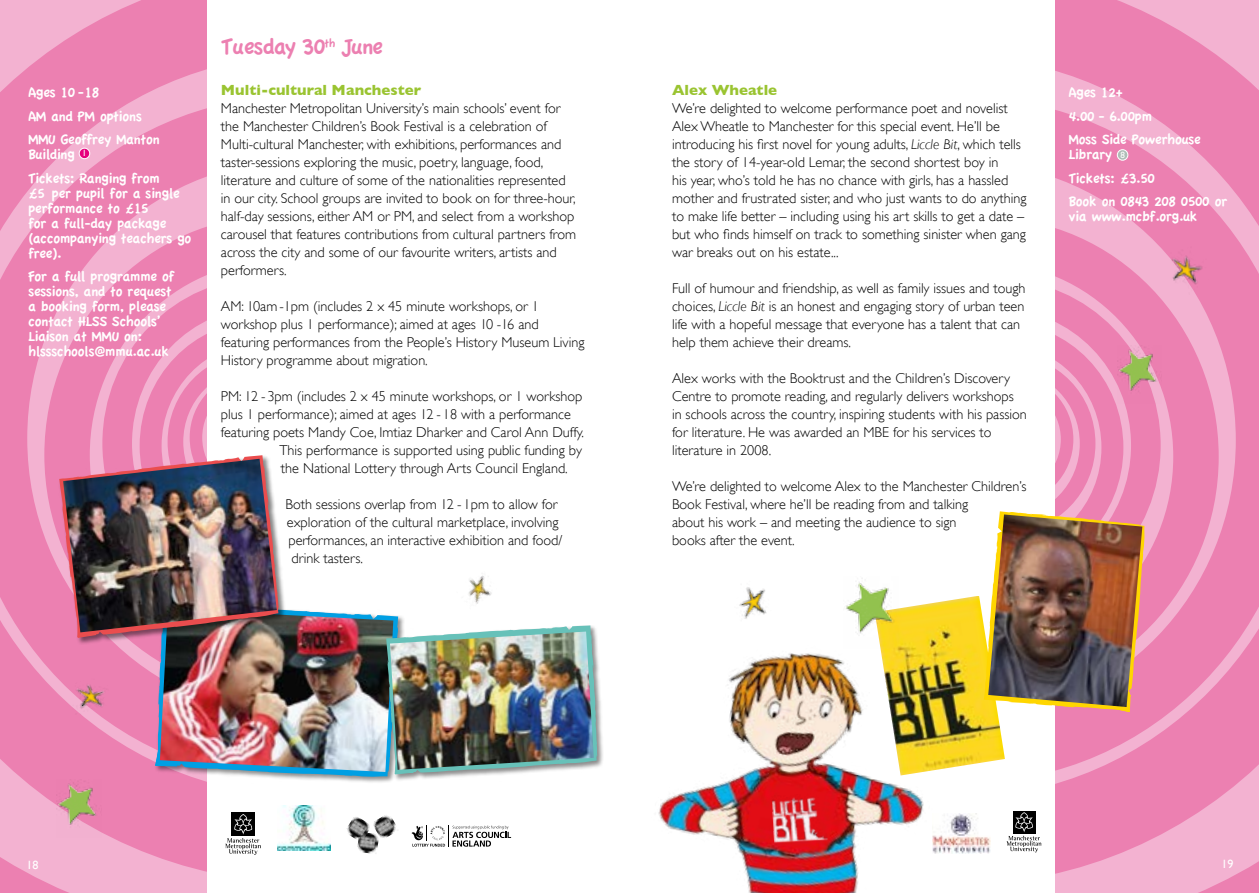
<style>
.page{position:relative;width:1259px;height:893px;background:#fff}
.page>*{position:absolute;margin:0;border:0;box-sizing:border-box;transform-origin:0 0}
.t1{font:24px "Apple Casual";letter-spacing:-.04em;color:#ec80b1}
.t2{font:15px/15px "Apple Casual";letter-spacing:-.04em;color:#fff}
.t3{font:700 15px "Gill Sans";color:#9ac431}
.t4{font:300 14.25px/18px "Gill Sans";color:#000}
.t5{font:12px "Gill Sans";color:#fff}
.t6{font:9px "Gill Sans";color:#fff}
.s1{font-style:italic}
</style>
<div class="page">
<svg style="left:1055px;top:0;width:204px;height:893px;background:#ee8eba"></svg>
<svg style="left:0;top:0;width:206px;height:893px;background:#ee90bb"></svg>
<img style="left:357px;top:840px;width:22px;height:14px">
<img style="left:372px;top:815px;width:26px;height:25px">
<img style="left:346px;top:817px;width:26px;height:26px">
<img style="left:278px;top:806px;width:52px;height:44px">
<div style="left:232px;top:813px;width:23px;height:23px;background:#000"></div>
<svg style="left:225px;top:814px;width:36px;height:41px"></svg>
<img style="left:966px;top:814px;width:24px;height:39px">
<img style="left:898px;top:596px;width:107px;height:169px">
<div style="left:154px;top:604px;width:250px;height:180px;background:#000;opacity:.45"></div>
<div style="left:386px;top:625px;width:218px;height:156px;background:#000;opacity:.45"></div>
<svg style="left:984px;top:279px;width:176px;height:440px"></svg>
<img style="left:988px;top:514px;width:154px;height:193px">
<img style="left:846px;top:578px;width:52px;height:43px">
<img style="left:739px;top:587px;width:28px;height:32px">
<img style="left:57px;top:780px;width:44px;height:58px">
<img style="left:1158px;top:241px;width:55px;height:70px">
<svg style="left:412px;top:825px;width:99px;height:22px"></svg>
<img style="left:53px;top:278px;width:547px;height:502px">
<img style="left:63px;top:459px;width:214px;height:173px">
<div style="left:79px;top:148px;width:11px;height:11px;background:#e6007d;border-radius:50%"></div>
<div style="left:79px;top:148px;width:11px;height:11px;border:1px solid #fff;border-radius:50%"></div>
<div style="left:1117px;top:150px;width:11px;height:10px;background:#aebdb7;border-radius:50%"></div>
<div style="left:1117px;top:149px;width:11px;height:11px;border:1px solid #fff;border-radius:50%"></div>
<div style="left:1012px;top:811px;width:23px;height:23px;background:#000"></div>
<svg style="left:1006px;top:812px;width:35px;height:40px"></svg>
<img style="left:658px;top:621px;width:308px;height:272px">
<img style="left:771px;top:793px;width:56px;height:53px">
<img style="left:1117px;top:346px;width:44px;height:58px">
<h1 class="t1" style="left:221px;top:34px;width:164px">Tuesday 30<sup>th</sup> June</h1>
<p class="t3" style="left:221px;top:81px;width:202px">Multi-cultural Manchester</p>
<p class="t4" style="left:221px;top:100px;width:357px">Manchester Metropolitan University’s main schools’ event for the Manchester Children’s Book Festival is a celebration of Multi-cultural Manchester, with exhibitions, performances and taster-sessions exploring the music, poetry, language, food, literature and culture of some of the nationalities represented in our city. School groups are invited to book on for three-hour, half-day sessions, either AM or PM, and select from a workshop carousel that features contributions from cultural partners from across the city and some of our favourite writers, artists and performers.</p>
<p class="t4" style="left:221px;top:298px;width:365px">AM: 10am -1pm (includes 2 x 45 minute workshops, or 1 workshop plus 1 performance); aimed at ages 10 -16 and featuring performances from the People’s History Museum Living History programme about migration.</p>
<p class="t4" style="left:221px;top:388px;width:363px">PM: 12 -3pm (includes 2 x 45 minute workshops, or 1 workshop</p>
<p class="t4" style="left:221px;top:406px;width:352px">plus 1 performance); aimed at ages 12 - 18 with a performance</p>
<p class="t4" style="left:221px;top:424px;width:364px">featuring poets Mandy Coe, Imtiaz Dharker and Carol Ann Duffy.</p>
<p class="t4" style="left:279px;top:442px;width:304px">This performance is supported using public funding by</p>
<p class="t4" style="left:281px;top:460px;width:288px">the National Lottery through Arts Council England.</p>
<p class="t4" style="left:285px;top:496px;width:274px">Both sessions overlap from 12 - 1pm to allow for</p>
<p class="t4" style="left:287px;top:514px;width:273px">exploration of the cultural marketplace, involving</p>
<p class="t4" style="left:288px;top:532px;width:275px">performances, an interactive exhibition and food/</p>
<p class="t4" style="left:291px;top:550px;width:73px">drink tasters.</p>
<p class="t3" style="left:672px;top:81px;width:107px">Alex Wheatle</p>
<p class="t4" style="left:672px;top:100px;width:356px">We’re delighted to welcome performance poet and novelist Alex Wheatle to Manchester for this special event. He’ll be introducing his first novel for young adults, <span class="s1">Liccle Bit</span>, which tells the story of 14-year-old Lemar, the second shortest boy in<br>his year, who’s told he has no chance with girls, has a hassled mother and frustrated sister, and who just wants to do anything to make life better – including using his art skills to get a date – but who finds himself on track to something sinister when gang war breaks out on his estate...</p>
<p class="t4" style="left:672px;top:280px;width:355px">Full of humour and friendship, as well as family issues and tough choices, <span class="s1">Liccle Bit</span> is an honest and engaging story of urban teen life with a hopeful message that everyone has a talent that can help them achieve their dreams.</p>
<p class="t4" style="left:672px;top:370px;width:356px">Alex works with the Booktrust and the Children’s Discovery Centre to promote reading, and regularly delivers workshops in schools across the country, inspiring students with his passion for literature. He was awarded an MBE for his services to literature in 2008.</p>
<p class="t4" style="left:672px;top:478px;width:356px">We’re delighted to welcome Alex to the Manchester Children’s Book Festival, where he’ll be reading from and talking<br>about his work – and meeting the audience to sign<br>books after the event.</p>
<p class="t2" style="left:28px;top:81px;width:133px;line-height:23.5px">Ages 10 -18<br>AM and PM options<br>MMU Geoffrey Manton</p>
<p class="t2" style="left:28px;top:143px;width:133px;line-height:23.5px">Building<br>Tickets: Ranging from</p>
<p class="t2" style="left:28px;top:186px;width:165px">£5 per pupil for a single performance to £15<br>for a full-day package (accompanying teachers go free).</p>
<p class="t2" style="left:28px;top:269px;width:148px">For a full programme of sessions, and to request a booking form, please contact HLSS Schools’<br>Liaison at MMU on: hlssschools@mmu.ac.uk</p>
<p class="t2" style="left:1068px;top:81px;width:134px;line-height:23.5px">Ages 12+<br>4.00 - 6.00pm<br>Moss Side Powerhouse</p>
<p class="t2" style="left:1068px;top:143px;width:160px;line-height:23.5px">Library<br>Tickets: £3.50<br>Book on 0843 208 0500 or</p>
<p class="t2" style="left:1068px;top:209px;width:130px">via www.mcbf.org.uk</p>
<p class="t6" style="left:82px;top:148px;width:6px">1</p>
<p class="t6" style="left:1120px;top:149px;width:6px">8</p>
<p class="t5" style="left:26px;top:858px;width:13px">18</p>
<p class="t5" style="left:1221px;top:857px;width:13px">19</p>
</div>
